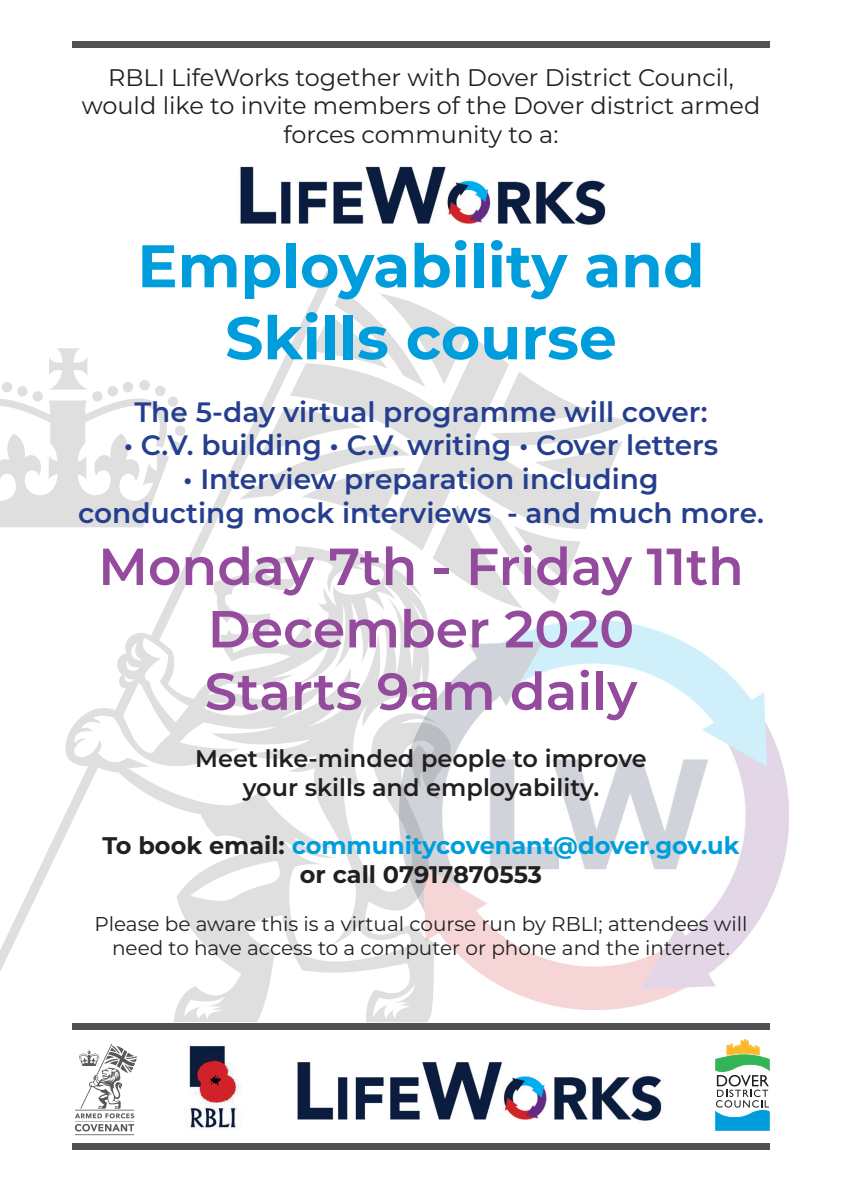
<style>
.page{position:relative;width:842px;height:1191px;background:#fff}
.page>*{position:absolute;margin:0;border:0;box-sizing:border-box;transform-origin:0 0}
.t1{font:700 60px/72px "Montserrat";color:#009ddc;text-align:center}
.t2{font:600 52px/62.4px "Montserrat";color:#954b9d;text-align:center}
.t3{font:600 28px/33.6px "Montserrat";color:#253f8e;text-align:center}
.t4{font:24px/28.8px "Montserrat";color:#231f20;text-align:center}
.t5{font:700 24px/28.8px "Montserrat";color:#009ddc;text-align:center}
.t6{font:600 24px/28.8px "Montserrat";color:#231f20;text-align:center}
.t7{font:20px/24px "Montserrat";color:#231f20;text-align:center}
.s1{color:#231f20}
</style>
<div class="page">
<img style="left:632px;top:624px;width:156px;height:383px">
<svg style="left:0;top:271px;width:632px;height:751px"></svg>
<div style="left:72px;top:1023px;width:698px;height:7px;background:#4f5152"></div>
<div style="left:72px;top:1143px;width:698px;height:6px;background:#4f5152"></div>
<svg style="left:75px;top:1044px;width:63px;height:91px"></svg>
<svg style="left:715px;top:1039px;width:54px;height:91px"></svg>
<img style="left:297px;top:1062px;width:365px;height:59px">
<div style="left:72px;top:41px;width:698px;height:7px;background:#4f5152"></div>
<img style="left:189px;top:1045px;width:52px;height:83px">
<img style="left:240px;top:166px;width:366px;height:59px">
<p class="t4" style="left:82px;top:62px;width:680px">RBLI LifeWorks together with Dover District Council, would like to invite members of the Dover district armed forces community to a:</p>
<h1 class="t1" style="left:137px;top:227px;width:569px">Employability and<br>Skills course</h1>
<p class="t3" style="left:134px;top:394px;width:575px">The 5-day virtual programme will cover:</p>
<p class="t3" style="left:124px;top:427px;width:596px">• C.V. building • C.V. writing • Cover letters</p>
<p class="t3" style="left:78px;top:461px;width:687px">• Interview preparation including<br>conducting mock interviews - and much more.</p>
<h2 class="t2" style="left:98px;top:533px;width:647px">Monday 7th - Friday 11th<br>December 2020<br>Starts 9am daily</h2>
<p class="t6" style="left:195px;top:743px;width:453px">Meet like-minded people to improve your skills and employability.</p>
<p class="t5" style="left:102px;top:829px;width:639px"><span class="s1">To book email:</span> communitycovenant@dover.gov.uk <span class="s1">or call 07917870553</span></p>
<p class="t7" style="left:94px;top:911px;width:655px">Please be aware this is a virtual course run by RBLI; attendees will need to have access to a computer or phone and the internet.</p>
</div>
